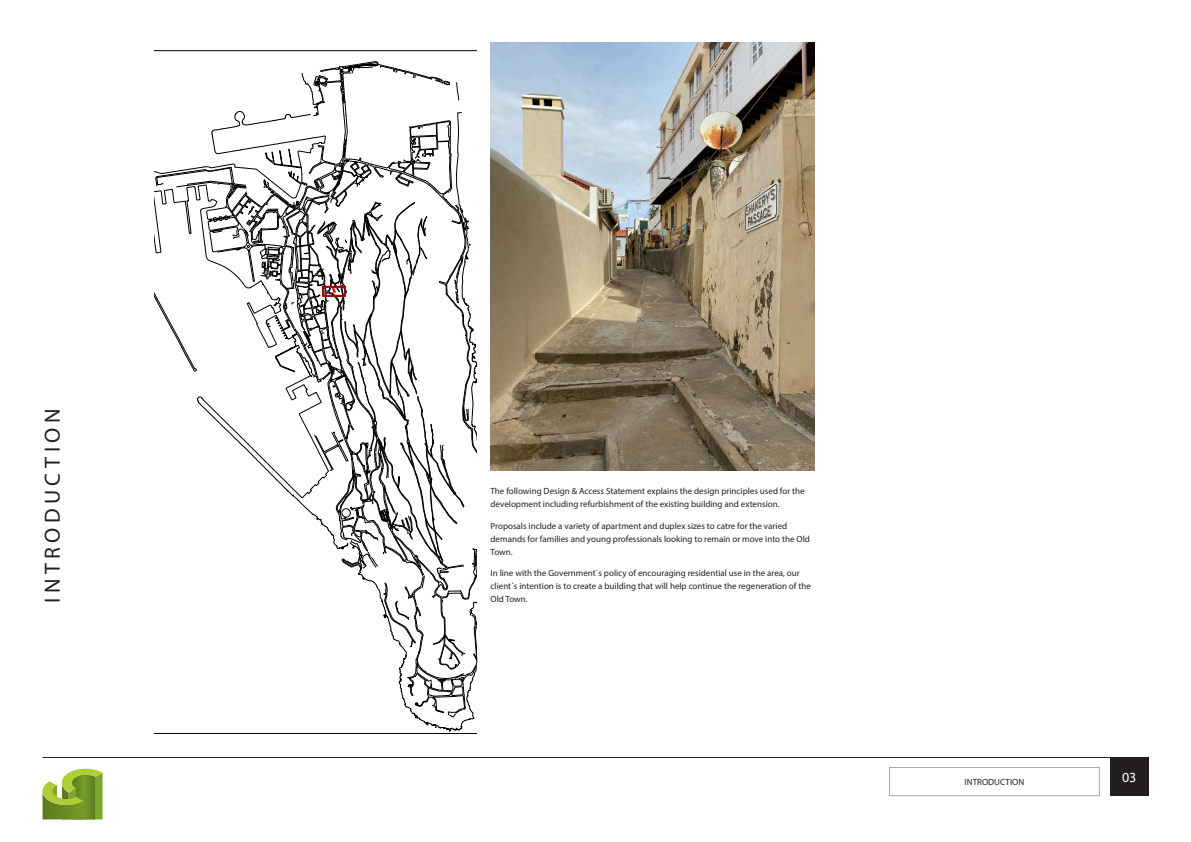
<style>
.page{position:relative;width:1191px;height:842px;background:#fff}
.page>*{position:absolute;margin:0;border:0;box-sizing:border-box;transform-origin:0 0}
.t1{font:22px "Myriad Pro";letter-spacing:.2em;color:#231f20}
.t2{font:14px "Myriad Pro";color:#fff}
.t3{font:700 9.1px "Century Gothic";color:#000}
.t4{font:9px/13px "Myriad Pro";color:#231f20}
.t5{font:5.7px "Century Gothic";color:#000}
</style>
<div class="page">
<hr style="left:43px;top:757px;width:1105px;height:1px;background:#231f20">
<div style="left:1110px;top:757px;width:38px;height:39px;background:#231f20"></div>
<svg style="left:154px;top:50px;width:322px;height:684px"></svg>
<img style="left:490px;top:43px;width:324px;height:428px">
<div style="left:889px;top:767px;width:210px;height:29px;border:1px solid #a8a9ad"></div>
<svg style="left:43px;top:768px;width:60px;height:51px"></svg>
<p class="t1" style="left:39px;top:603px;width:196px;rotate:-90deg">INTRODUCTION</p>
<p class="t4" style="left:490px;top:485px;width:316px">The following Design &amp; Access Statement explains the design principles used for the development including refurbishment of the existing building and extension.</p>
<p class="t4" style="left:490px;top:519px;width:321px">Proposals include a variety of apartment and duplex sizes to catre for the varied demands for families and young professionals looking to remain or move into the Old<br>Town.</p>
<p class="t4" style="left:490px;top:567px;width:322px">In line with the Government`s policy of encouraging residential use in the area, our client´s intention is to create a building that will help continue the regeneration of the<br>Old Town.</p>
<p class="t5" style="left:645px;top:539px;width:19px">Client:</p>
<p class="t3" style="left:644px;top:568px;width:75px">1 FRASER'S RAMP</p>
<p class="t4" style="left:964px;top:775px;width:61px">INTRODUCTION</p>
<h2 class="t2" style="left:1122px;top:768px;width:16px">03</h2>
</div>
